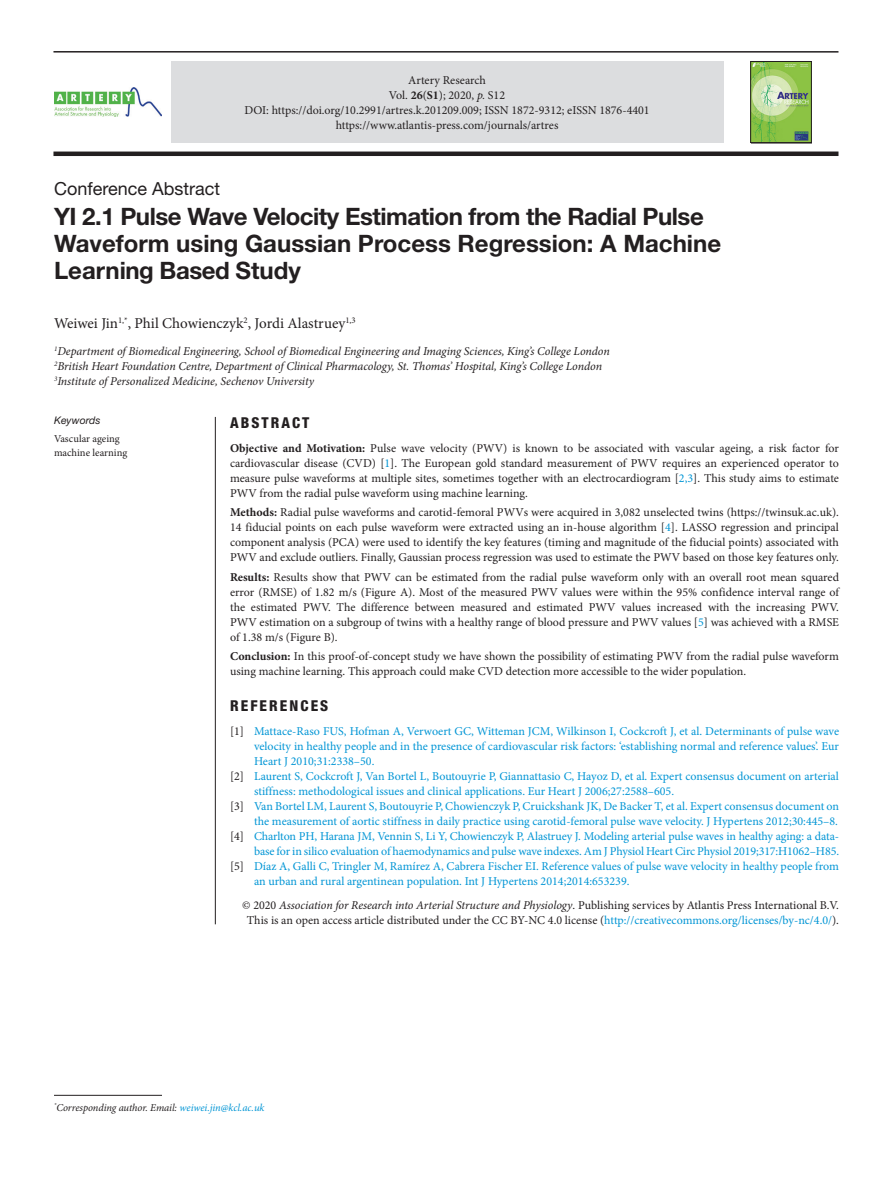
<style>
.page{position:relative;width:893px;height:1191px;background:#fff}
.page>*{position:absolute;margin:0;border:0;box-sizing:border-box;transform-origin:0 0}
.article_title{font:700 24px/27px "Helvetica Neue LT Std";letter-spacing:-.02em;color:#231f20}
.article_type{font:18px "Helvetica Neue LT Std";color:#231f20}
.author_name{font:15px "Minion Pro";color:#231f20}
.article_info{font:800 condensed 15px "Helvetica Neue LT Std";letter-spacing:.14em;color:#231f20}
.abstract_text{font:12px/15px "Minion Pro";color:#231f20;text-align:justify}
.Ref_text{font:12px/15px "Minion Pro";letter-spacing:-.005em;color:#0095d5}
.author-affil{font:italic 12px "Minion Pro";letter-spacing:-.005em;color:#231f20}
.copyright{font:12px/15px "Minion Pro";color:#231f20;text-align:center}
.corres_author{font:italic 10.5px "Minion Pro";letter-spacing:-.01em;color:#231f20}
.keywords_text{font:10.5px "Minion Pro";color:#231f20}
.keywords{font:italic 10.5px "Helvetica Neue LT Std";color:#231f20}
.s1{font-weight:700}
.s2{font-style:italic}
.s3{color:#0095d5}
.s4{color:#231f20}
</style>
<div class="page">
<hr style="left:53px;top:51px;width:785px;height:2px;background:#231f20">
<div style="left:53px;top:151px;width:785px;height:5px;background:#231f20"></div>
<hr style="left:215px;top:417px;width:1px;height:507px;background:#231f20">
<div style="left:171px;top:62px;width:552px;height:81px;background:#dcdddf"></div>
<img style="left:54px;top:88px;width:108px;height:28px">
<img style="left:753px;top:63px;width:56px;height:78px">
<div style="left:751px;top:61px;width:60px;height:82px;border:1px solid #231f20"></div>
<hr style="left:54px;top:1095px;width:108px;height:1px;background:#231f20">
<p class="abstract_text" style="left:389px;top:73px;width:118px;text-align:center">Artery Research<br>Vol. <span class="s1">26</span>(<span class="s1">S1</span>); 2020, <span class="s2">p.</span> S12</p>
<p class="abstract_text" style="left:244px;top:103px;width:407px;text-align:center">DOI: https://doi.org/10.2991/artres.k.201209.009; ISSN 1872-9312; eISSN 1876-4401 https://www.atlantis-press.com/journals/artres</p>
<p class="article_type" style="left:54px;top:178px;width:168px">Conference Abstract</p>
<p class="article_title" style="left:54px;top:202px;width:669px">YI 2.1 Pulse Wave Velocity Estimation from the Radial Pulse<br>Waveform using Gaussian Process Regression: A Machine<br>Learning Based Study</p>
<p class="author_name" style="left:54px;top:313px;width:303px">Weiwei Jin<sup>1,*</sup>, Phil Chowienczyk<sup>2</sup>, Jordi Alastruey<sup>1,3</sup></p>
<p class="author-affil" style="left:54px;top:343px;width:557px"><sup>1</sup>Department of Biomedical Engineering, School of Biomedical Engineering and Imaging Sciences, King’s College London</p>
<p class="author-affil" style="left:54px;top:358px;width:550px"><sup>2</sup>British Heart Foundation Centre, Department of Clinical Pharmacology, St. Thomas’ Hospital, King’s College London</p>
<p class="author-affil" style="left:54px;top:373px;width:262px"><sup>3</sup>Institute of Personalized Medicine, Sechenov University</p>
<p class="keywords" style="left:54px;top:414px;width:48px">Keywords</p>
<p class="keywords_text" style="left:54px;top:432px;width:67px">Vascular ageing</p>
<p class="keywords_text" style="left:54px;top:445px;width:75px">machine learning</p>
<p class="article_info" style="left:230px;top:413px;width:81px">ABSTRACT</p>
<p class="abstract_text" style="left:230px;top:440px;width:610px"><span class="s1">Objective and Motivation:</span> Pulse wave velocity (PWV) is known to be associated with vascular ageing, a risk factor for cardiovascular disease (CVD) [<span class="s3">1</span>]. The European gold standard measurement of PWV requires an experienced operator to measure pulse waveforms at multiple sites, sometimes together with an electrocardiogram [<span class="s3">2,3</span>]. This study aims to estimate PWV from the radial pulse waveform using machine learning.</p>
<p class="abstract_text" style="left:230px;top:505px;width:610px"><span class="s1">Methods:</span> Radial pulse waveforms and carotid-femoral PWVs were acquired in 3,082 unselected twins (https://twinsuk.ac.uk).<br>14 fiducial points on each pulse waveform were extracted using an in-house algorithm [<span class="s3">4</span>]. LASSO regression and principal component analysis (PCA) were used to identify the key features (timing and magnitude of the fiducial points) associated with PWV and exclude outliers. Finally, Gaussian process regression was used to estimate the PWV based on those key features only.</p>
<p class="abstract_text" style="left:230px;top:569px;width:611px"><span class="s1">Results:</span> Results show that PWV can be estimated from the radial pulse waveform only with an overall root mean squared error (RMSE) of 1.82 m/s (Figure A). Most of the measured PWV values were within the 95% confidence interval range of the estimated PWV. The difference between measured and estimated PWV values increased with the increasing PWV.<br>PWV estimation on a subgroup of twins with a healthy range of blood pressure and PWV values [<span class="s3">5</span>] was achieved with a RMSE of 1.38 m/s (Figure B).</p>
<p class="abstract_text" style="left:230px;top:649px;width:610px"><span class="s1">Conclusion:</span> In this proof-of-concept study we have shown the possibility of estimating PWV from the radial pulse waveform using machine learning. This approach could make CVD detection more accessible to the wider population.</p>
<p class="article_info" style="left:230px;top:696px;width:100px">REFERENCES</p>
<p class="Ref_text" style="left:254px;top:724px;width:587px;text-align:justify;text-indent:-24px"><span class="s4">[1]</span> Mattace-Raso FUS, Hofman A, Verwoert GC, Witteman JCM, Wilkinson I, Cockcroft J, et al. Determinants of pulse wave velocity in healthy people and in the presence of cardiovascular risk factors: ‘establishing normal and reference values’. Eur Heart J 2010;31:2338–50.</p>
<p class="Ref_text" style="left:254px;top:769px;width:586px;text-indent:-24px"><span class="s4">[2]</span> Laurent S, Cockcroft J, Van Bortel L, Boutouyrie P, Giannattasio C, Hayoz D, et al. Expert consensus document on arterial stiffness: methodological issues and clinical applications. Eur Heart J 2006;27:2588–605.</p>
<p class="Ref_text" style="left:230px;top:799px;width:611px;text-align:right"><span class="s4">[3]</span> Van Bortel LM, Laurent S, Boutouyrie P, Chowienczyk P, Cruickshank JK, De Backer T, et al. Expert consensus document on the measurement of aortic stiffness in daily practice using carotid-femoral pulse wave velocity. J Hypertens 2012;30:445–8.</p>
<p class="Ref_text" style="left:230px;top:829px;width:610px;text-align:right"><span class="s4">[4]</span> Charlton PH, Harana JM, Vennin S, Li Y, Chowienczyk P, Alastruey J. Modeling arterial pulse waves in healthy aging: a data&shy;base for in silico evaluation of haemodynamics and pulse wave indexes. Am J Physiol Heart Circ Physiol 2019;317:H1062–H85.</p>
<p class="Ref_text" style="left:254px;top:859px;width:586px;text-indent:-24px"><span class="s4">[5]</span> Díaz A, Galli C, Tringler M, Ramírez A, Cabrera Fischer EI. Reference values of pulse wave velocity in healthy people from an urban and rural argentinean population. Int J Hypertens 2014;2014:653239.</p>
<p class="copyright" style="left:242px;top:898px;width:598px">© 2020 <span class="s2">Association for Research into Arterial Structure and Physiology</span>. Publishing services by Atlantis Press International B.V.<br>This is an open access article distributed under the CC BY-NC 4.0 license (<span class="s3">http://creativecommons.org/licenses/by-nc/4.0/</span>).</p>
<p class="corres_author" style="left:54px;top:1100px;width:212px"><sup>*</sup>Corresponding author. Email: <span class="s3">weiwei.jin@kcl.ac.uk</span></p>
</div>
